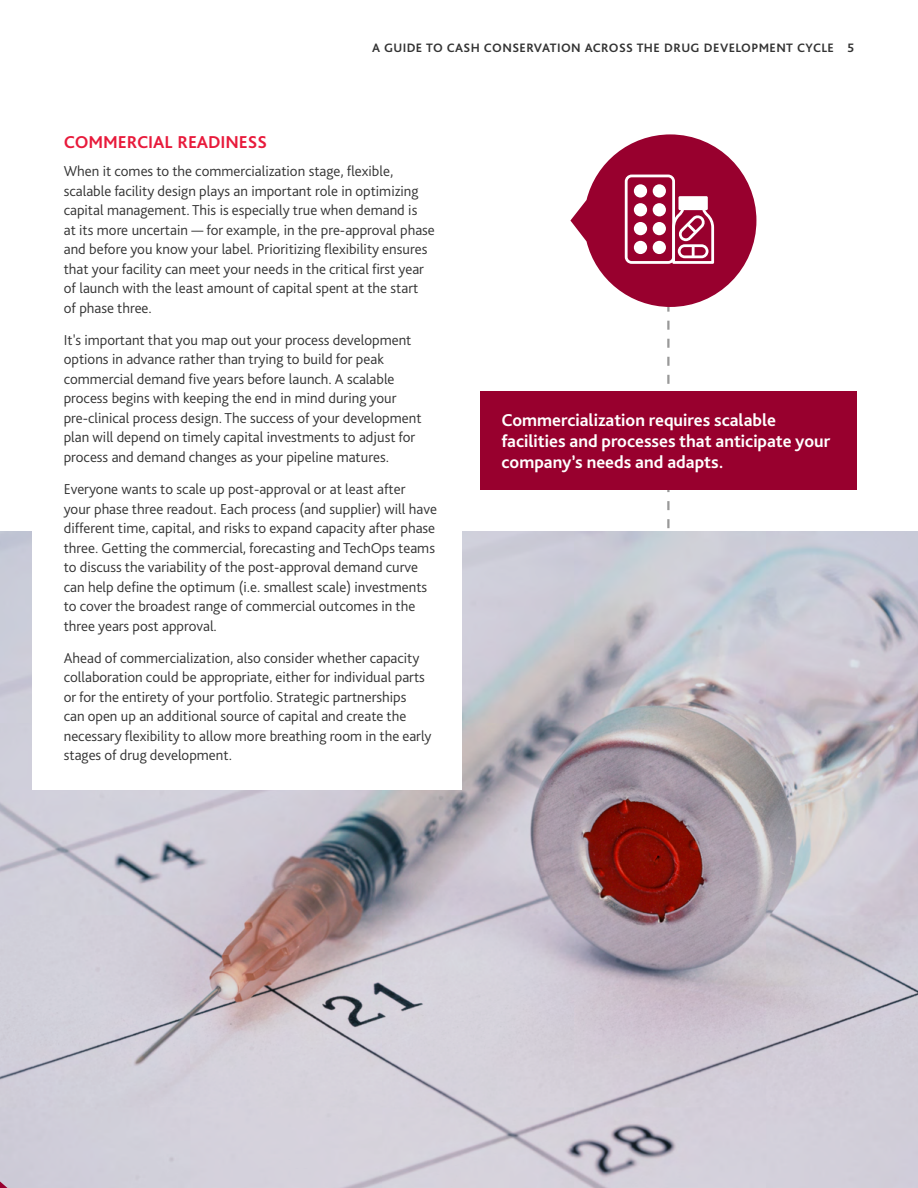
<style>
.page{position:relative;width:918px;height:1188px;background:#fff}
.page>*{position:absolute;margin:0;border:0;box-sizing:border-box;transform-origin:0 0}
.Body_copy{font:700 18px/21px "Bliss Pro";color:#fff}
.Subhead_1{font:700 18px "Bliss Pro";letter-spacing:-.005em;color:#e81a3b}
.Body_copy-2{font:300 15px/19.5px "Bliss Pro";color:#333}
.t1{font:700 12.75px "Bliss Pro";letter-spacing:.03em;color:#333}
</style>
<div class="page">
<img style="left:0;top:531px;width:918px;height:657px">
<div style="left:480px;top:392px;width:377px;height:98px;background:#98002e"></div>
<svg style="left:570px;top:134px;width:186px;height:683px"></svg>
<div style="left:32px;top:451px;width:429px;height:339px;background:#fff"></div>
<svg style="left:0;top:1181px;width:7px;height:7px"></svg>
<p class="t1" style="left:372px;top:40px;width:484px">A GUIDE TO CASH CONSERVATION ACROSS THE DRUG DEVELOPMENT CYCLE 5</p>
<p class="Subhead_1" style="left:64px;top:131px;width:205px">COMMERCIAL READINESS</p>
<p class="Body_copy-2" style="left:64px;top:161px;width:373px">When it comes to the commercialization stage, flexible, scalable facility design plays an important role in optimizing capital management. This is especially true when demand is<br>at its more uncertain — for example, in the pre-approval phase and before you know your label. Prioritizing flexibility ensures that your facility can meet your needs in the critical first year of launch with the least amount of capital spent at the start<br>of phase three.</p>
<p class="Body_copy-2" style="left:64px;top:330px;width:359px">It's important that you map out your process development options in advance rather than trying to build for peak commercial demand five years before launch. A scalable process begins with keeping the end in mind during your pre-clinical process design. The success of your development plan will depend on timely capital investments to adjust for process and demand changes as your pipeline matures.</p>
<p class="Body_copy-2" style="left:64px;top:479px;width:375px">Everyone wants to scale up post-approval or at least after<br>your phase three readout. Each process (and supplier) will have different time, capital, and risks to expand capacity after phase three. Getting the commercial, forecasting and TechOps teams to discuss the variability of the post-approval demand curve can help define the optimum (i.e. smallest scale) investments to cover the broadest range of commercial outcomes in the three years post approval.</p>
<p class="Body_copy-2" style="left:64px;top:648px;width:369px">Ahead of commercialization, also consider whether capacity collaboration could be appropriate, either for individual parts or for the entirety of your portfolio. Strategic partnerships<br>can open up an additional source of capital and create the necessary flexibility to allow more breathing room in the early stages of drug development.</p>
<p class="Body_copy" style="left:502px;top:410px;width:330px">Commercialization requires scalable facilities and processes that anticipate your company’s needs and adapts.</p>
</div>
